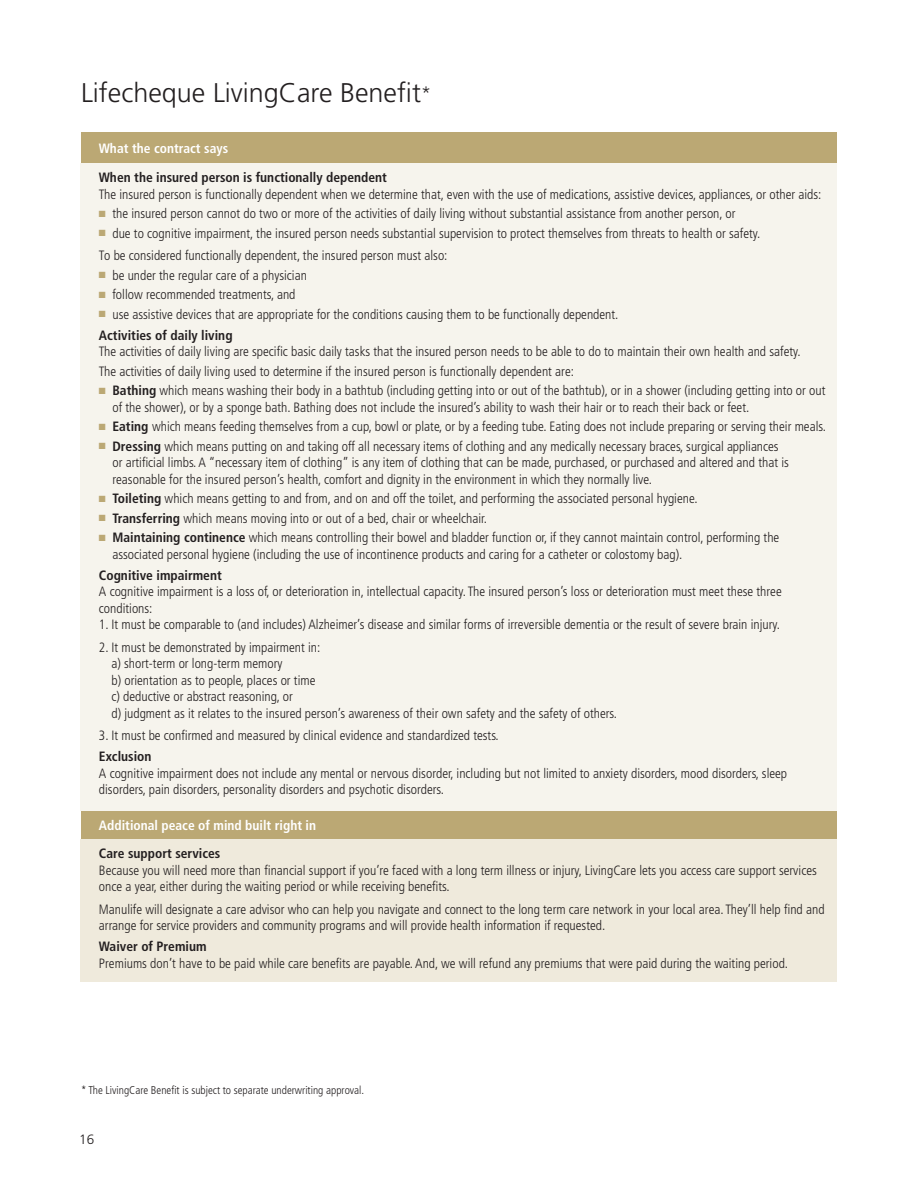
<style>
.page{position:relative;width:918px;height:1188px;background:#fff}
.page>*{position:absolute;margin:0;border:0;box-sizing:border-box;transform-origin:0 0}
.t1{font:300 27px "Frutiger";color:#231f20}
.t2{font:300 condensed 13.5px/16.5px "Frutiger";color:#231f20}
.t3{font:700 condensed 13.5px "Frutiger";color:#231f20}
.t4{font:700 condensed 13.5px "Frutiger";color:#fff}
.t5{font:300 13.5px "Frutiger";color:#231f20}
.t6{font:300 condensed 11.25px "Frutiger";color:#231f20}
.s1{font-size:18px}
.s2{color:#bba874}
.s3{font-weight:700}
</style>
<div class="page">
<div style="left:81px;top:132px;width:756px;height:707px;background:#bba874"></div>
<div style="left:81px;top:163px;width:756px;height:648px;background:#f6f4ed"></div>
<div style="left:81px;top:839px;width:756px;height:142px;background:#efeadc"></div>
<h1 class="t1" style="left:81px;top:78px;width:352px">Lifecheque LivingCare Benefit<span class="s1">*</span></h1>
<p class="t4" style="left:99px;top:140px;width:131px">What the contract says</p>
<p class="t3" style="left:99px;top:170px;width:289px">When the insured person is functionally dependent</p>
<p class="t2" style="left:99px;top:186px;width:724px">The insured person is functionally dependent when we determine that, even with the use of medications, assistive devices, appliances, or other aids:</p>
<p class="t2" style="left:99px;top:206px;width:638px"><span class="s2">■</span> the insured person cannot do two or more of the activities of daily living without substantial assistance from another person, or</p>
<p class="t2" style="left:99px;top:222px;width:663px;line-height:22.5px"><span class="s2">■</span> due to cognitive impairment, the insured person needs substantial supervision to protect themselves from threats to health or safety.<br>To be considered functionally dependent, the insured person must also:</p>
<p class="t2" style="left:99px;top:267px;width:209px"><span class="s2">■</span> be under the regular care of a physician</p>
<p class="t2" style="left:99px;top:287px;width:198px"><span class="s2">■</span> follow recommended treatments, and</p>
<p class="t2" style="left:99px;top:304px;width:521px;line-height:21px"><span class="s2">■</span> use assistive devices that are appropriate for the conditions causing them to be functionally dependent.<br><span class="s3">Activities of daily living</span></p>
<p class="t2" style="left:99px;top:342px;width:703px;line-height:19.5px">The activities of daily living are specific basic daily tasks that the insured person needs to be able to do to maintain their own health and safety.<br>The activities of daily living used to determine if the insured person is functionally dependent are:</p>
<p class="t2" style="left:112px;top:383px;width:715px;text-indent:-13px"><span class="s2">■</span> <span class="s3">Bathing</span> which means washing their body in a bathtub (including getting into or out of the bathtub), or in a shower (including getting into or out of the shower), or by a sponge bath. Bathing does not include the insured’s ability to wash their hair or to reach their back or feet.</p>
<p class="t2" style="left:99px;top:419px;width:728px"><span class="s2">■</span> <span class="s3">Eating</span> which means feeding themselves from a cup, bowl or plate, or by a feeding tube. Eating does not include preparing or serving their meals.</p>
<p class="t2" style="left:112px;top:438px;width:678px;text-indent:-13px"><span class="s2">■</span> <span class="s3">Dressing</span> which means putting on and taking off all necessary items of clothing and any medically necessary braces, surgical appliances or artificial limbs. A “necessary item of clothing” is any item of clothing that can be made, purchased, or purchased and altered and that is reasonable for the insured person’s health, comfort and dignity in the environment in which they normally live.</p>
<p class="t2" style="left:99px;top:491px;width:600px"><span class="s2">■</span> <span class="s3">Toileting</span> which means getting to and from, and on and off the toilet, and performing the associated personal hygiene.</p>
<p class="t2" style="left:99px;top:510px;width:389px"><span class="s2">■</span> <span class="s3">Transferring</span> which means moving into or out of a bed, chair or wheelchair.</p>
<p class="t2" style="left:112px;top:530px;width:668px;text-indent:-13px"><span class="s2">■</span> <span class="s3">Maintaining continence</span> which means controlling their bowel and bladder function or, if they cannot maintain control, performing the associated personal hygiene (including the use of incontinence products and caring for a catheter or colostomy bag).</p>
<p class="t3" style="left:99px;top:567px;width:124px">Cognitive impairment</p>
<p class="t2" style="left:99px;top:584px;width:684px">A cognitive impairment is a loss of, or deterioration in, intellectual capacity. The insured person’s loss or deterioration must meet these three conditions:</p>
<p class="t2" style="left:99px;top:617px;width:683px">1. It must be comparable to (and includes) Alzheimer’s disease and similar forms of irreversible dementia or the result of severe brain injury.</p>
<p class="t2" style="left:111px;top:639px;width:507px;text-indent:-12px">2. It must be demonstrated by impairment in:<br>a) short-term or long-term memory<br>b) orientation as to people, places or time<br>c) deductive or abstract reasoning, or<br>d) judgment as it relates to the insured person’s awareness of their own safety and the safety of others.</p>
<p class="t2" style="left:99px;top:728px;width:401px">3. It must be confirmed and measured by clinical evidence and standardized tests.</p>
<p class="t3" style="left:99px;top:749px;width:54px">Exclusion</p>
<p class="t2" style="left:99px;top:765px;width:690px">A cognitive impairment does not include any mental or nervous disorder, including but not limited to anxiety disorders, mood disorders, sleep disorders, pain disorders, personality disorders and psychotic disorders.</p>
<p class="t4" style="left:99px;top:817px;width:219px">Additional peace of mind built right in</p>
<p class="t3" style="left:99px;top:846px;width:123px">Care support services</p>
<p class="t2" style="left:99px;top:862px;width:719px">Because you will need more than financial support if you’re faced with a long term illness or injury, LivingCare lets you access care support services once a year, either during the waiting period or while receiving benefits.</p>
<p class="t2" style="left:99px;top:901px;width:727px">Manulife will designate a care advisor who can help you navigate and connect to the long term care network in your local area. They’ll help find and arrange for service providers and community programs and will provide health information if requested.</p>
<p class="t3" style="left:99px;top:939px;width:109px">Waiver of Premium</p>
<p class="t2" style="left:99px;top:955px;width:691px">Premiums don’t have to be paid while care benefits are payable. And, we will refund any premiums that were paid during the waiting period.</p>
<p class="t6" style="left:81px;top:1084px;width:285px">* The LivingCare Benefit is subject to separate underwriting approval.</p>
<p class="t5" style="left:79px;top:1131px;width:17px">16</p>
</div>
